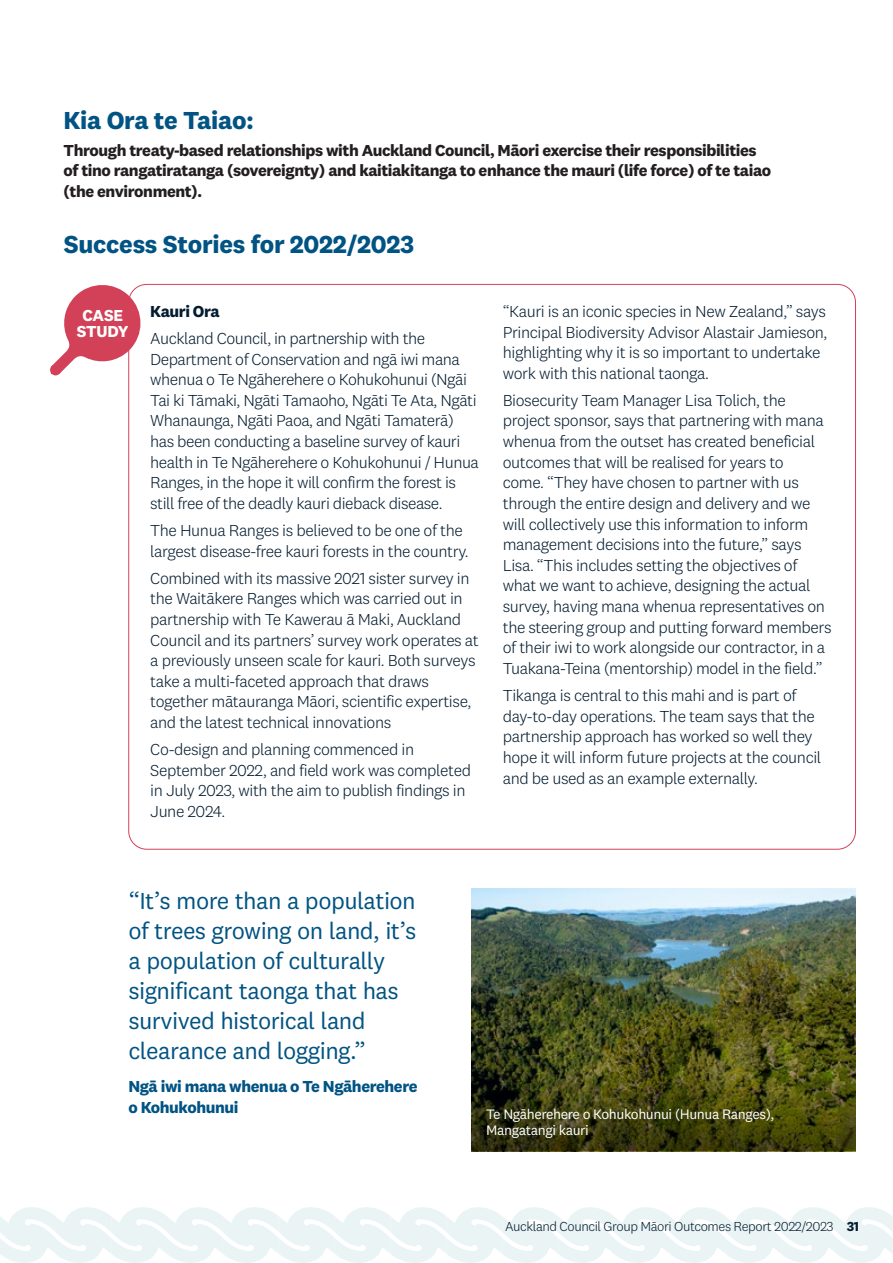
<style>
.page{position:relative;width:893px;height:1263px;background:#fff}
.page>*{position:absolute;margin:0;border:0;box-sizing:border-box;transform-origin:0 0}
.AC_LFD_Subheading_Style_1{font:700 25.5px "National 2";letter-spacing:-.01em;color:#005383}
.AC_Headline_supporting_text_5{font:24px/30px "National 2";letter-spacing:-.025em;color:#005383}
.AC_LFD_Body_Copy{font:300 16.5px/20.7px "National 2";letter-spacing:-.025em;color:#041c2f}
.AC_LFD_Body_Copy-2{font:700 16.5px/20.7px "National 2";letter-spacing:-.025em;color:#231f20}
.AC_LFD_Body_Copy-3{font:700 16.5px/20.7px "National 2";letter-spacing:-.025em;color:#005383}
.t1{font:700 16.5px/16.5px "National 2";letter-spacing:-.01em;color:#fff;text-align:center}
.AC_LFD_Body_Copy-4{font:700 16.5px "National 2";letter-spacing:-.025em;color:#041c2f}
.t2{font:14.25px/16.5px "National 2";letter-spacing:-.03em;color:#fff}
.t3{font:300 13.5px "National 2";letter-spacing:-.03em;color:#041c2f}
.s1{font-weight:700}
</style>
<div class="page">
<svg style="left:0;top:1207px;width:893px;height:56px"></svg>
<svg style="left:54px;top:285px;width:87px;height:88px"></svg>
<div style="left:50px;top:364px;width:11px;height:11px;background:#d24158;border-radius:50%"></div>
<img style="left:471px;top:889px;width:385px;height:159px">
<svg style="left:471px;top:1048px;width:385px;height:103px;background:#404110"></svg>
<h2 class="AC_LFD_Subheading_Style_1" style="left:64px;top:104px;width:192px">Kia Ora te Taiao:</h2>
<p class="AC_LFD_Body_Copy-2" style="left:64px;top:139px;width:709px">Through treaty-based relationships with Auckland Council, Māori exercise their responsibilities of tino rangatiratanga (sovereignty) and kaitiakitanga to enhance the mauri (life force) of te taiao (the environment).</p>
<h2 class="AC_LFD_Subheading_Style_1" style="left:64px;top:228px;width:352px">Success Stories for 2022/2023</h2>
<p class="t1" style="left:77px;top:307px;width:53px">CASE<br>STUDY</p>
<p class="AC_LFD_Body_Copy-4" style="left:150px;top:301px;width:71px">Kauri Ora</p>
<p class="AC_LFD_Body_Copy" style="left:150px;top:328px;width:330px">Auckland Council, in partnership with the Department of Conservation and ngā iwi mana whenua o Te Ngāherehere o Kohukohunui (Ngāi Tai ki Tāmaki, Ngāti Tamaoho, Ngāti Te Ata, Ngāti Whanaunga, Ngāti Paoa, and Ngāti Tamaterā) has been conducting a baseline survey of kauri health in Te Ngāherehere o Kohukohunui / Hunua Ranges, in the hope it will confirm the forest is still free of the deadly kauri dieback disease.</p>
<p class="AC_LFD_Body_Copy" style="left:150px;top:520px;width:320px">The Hunua Ranges is believed to be one of the largest disease-free kauri forests in the country.</p>
<p class="AC_LFD_Body_Copy" style="left:150px;top:567px;width:330px">Combined with its massive 2021 sister survey in the Waitākere Ranges which was carried out in partnership with Te Kawerau ā Maki, Auckland Council and its partners’ survey work operates at a previously unseen scale for kauri. Both surveys take a multi-faceted approach that draws together mātauranga Māori, scientific expertise, and the latest technical innovations</p>
<p class="AC_LFD_Body_Copy" style="left:150px;top:739px;width:322px">Co-design and planning commenced in September 2022, and field work was completed in July 2023, with the aim to publish findings in June 2024.</p>
<p class="AC_LFD_Body_Copy" style="left:503px;top:301px;width:326px">“Kauri is an iconic species in New Zealand,” says Principal Biodiversity Advisor Alastair Jamieson, highlighting why it is so important to undertake work with this national taonga.</p>
<p class="AC_LFD_Body_Copy" style="left:503px;top:390px;width:330px">Biosecurity Team Manager Lisa Tolich, the project sponsor, says that partnering with mana whenua from the outset has created beneficial outcomes that will be realised for years to<br>come. “They have chosen to partner with us through the entire design and delivery and we will collectively use this information to inform management decisions into the future,” says Lisa. “This includes setting the objectives of what we want to achieve, designing the actual survey, having mana whenua representatives on the steering group and putting forward members of their iwi to work alongside our contractor, in a Tuakana-Teina (mentorship) model in the field.”</p>
<p class="AC_LFD_Body_Copy" style="left:503px;top:685px;width:320px">Tikanga is central to this mahi and is part of day-to-day operations. The team says that the partnership approach has worked so well they hope it will inform future projects at the council and be used as an example externally.</p>
<p class="AC_Headline_supporting_text_5" style="left:128px;top:885px;width:290px">“It’s more than a population of trees growing on land, it’s a population of culturally significant taonga that has survived historical land clearance and logging.”</p>
<p class="AC_LFD_Body_Copy-3" style="left:128px;top:1076px;width:291px">Ngā iwi mana whenua o Te Ngāherehere o Kohukohunui</p>
<p class="t2" style="left:486px;top:1106px;width:290px">Te Ngāherehere o Kohukohunui (Hunua Ranges),<br>Mangatangi kauri</p>
<p class="t3" style="left:505px;top:1219px;width:356px">Auckland Council Group Māori Outcomes Report 2022/2023 <span class="s1">31</span></p>
</div>
